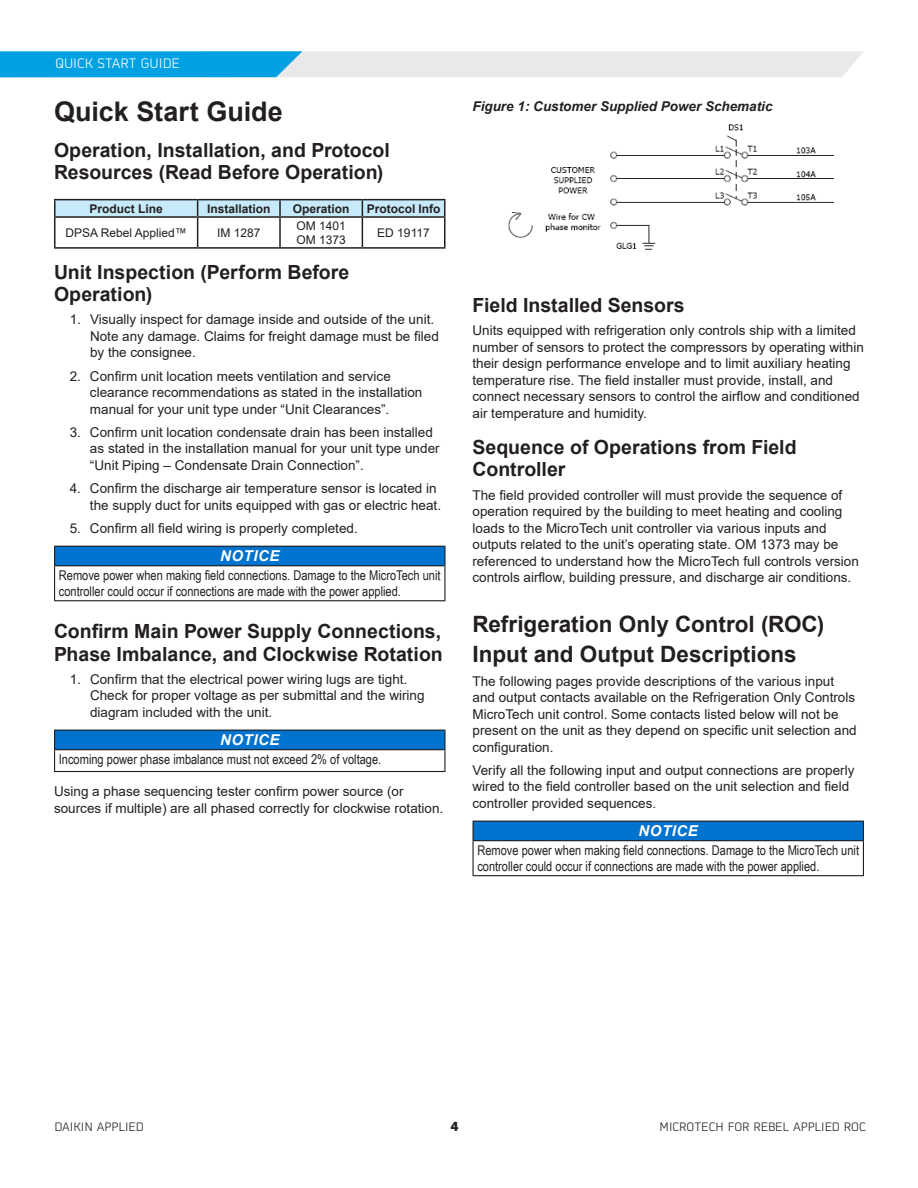
<style>
.page{position:relative;width:918px;height:1188px;background:#fff}
.page>*{position:absolute;margin:0;border:0;box-sizing:border-box;transform-origin:0 0}
.Heading1{font:700 27px "Arial";color:#231f20}
.Heading2{font:700 22.5px/30px "Arial";color:#231f20}
.Heading3{font:700 19.5px/22.5px "Arial";color:#231f20}
.Warning_Danger_-_White_Italics{font:italic 700 15px "Arial";letter-spacing:.035em;color:#fff}
.t1{font:13.5px/16.5px "Arial";color:#231f20}
.Warning_Text{font:13.5px/16.5px "Arial Narrow";color:#231f20}
.t2{font:italic 700 13.5px "Arial";color:#231f20}
.t3{font:300 13.5px "Martian B Thai";color:#fff}
.t4{font:700 13.5px "Martian B Thai";color:#231f20}
.Table_Text_8pt_Center_Bold{font:700 12px "Arial";color:#231f20}
.Table_Text_8pt_Center_Regular{font:12px/13.5px "Arial";color:#231f20}
.t5{font:300 12px "Martian B Thai";color:#231f20}
</style>
<div class="page">
<svg style="left:0;top:51px;width:863px;height:26px;background:#9cd1e7"></svg>
<hr style="left:54px;top:199px;width:144px;height:1px;background:#231f20">
<hr style="left:198px;top:199px;width:82px;height:1px;background:#231f20">
<hr style="left:280px;top:199px;width:82px;height:1px;background:#231f20">
<hr style="left:362px;top:199px;width:83px;height:1px;background:#231f20">
<svg style="left:54px;top:200px;width:392px;height:47px"></svg>
<hr style="left:444px;top:218px;width:2px;height:29px;background:#231f20">
<hr style="left:54px;top:247px;width:144px;height:2px;background:#231f20">
<hr style="left:198px;top:247px;width:82px;height:2px;background:#231f20">
<hr style="left:280px;top:247px;width:82px;height:2px;background:#231f20">
<hr style="left:362px;top:247px;width:83px;height:2px;background:#231f20">
<div style="left:55px;top:546px;width:390px;height:20px;background:#0073ce"></div>
<hr style="left:54px;top:546px;width:392px;height:1px;background:#231f20">
<svg style="left:54px;top:547px;width:1px;height:18px"></svg>
<svg style="left:444px;top:547px;width:2px;height:18px"></svg>
<hr style="left:54px;top:565px;width:392px;height:1px;background:#231f20">
<hr style="left:54px;top:566px;width:1px;height:34px;background:#231f20">
<hr style="left:444px;top:566px;width:2px;height:34px;background:#231f20">
<hr style="left:54px;top:600px;width:392px;height:1px;background:#231f20">
<div style="left:55px;top:730px;width:390px;height:20px;background:#0073ce"></div>
<hr style="left:54px;top:730px;width:392px;height:1px;background:#231f20">
<svg style="left:444px;top:731px;width:2px;height:18px"></svg>
<hr style="left:54px;top:749px;width:392px;height:1px;background:#231f20">
<svg style="left:54px;top:731px;width:1px;height:40px"></svg>
<hr style="left:444px;top:750px;width:2px;height:21px;background:#231f20">
<hr style="left:54px;top:771px;width:392px;height:1px;background:#231f20">
<img style="left:508px;top:124px;width:326px;height:126px">
<div style="left:473px;top:821px;width:390px;height:20px;background:#0073ce"></div>
<hr style="left:472px;top:821px;width:392px;height:1px;background:#231f20">
<svg style="left:472px;top:822px;width:2px;height:18px"></svg>
<svg style="left:863px;top:822px;width:1px;height:18px"></svg>
<hr style="left:472px;top:840px;width:392px;height:1px;background:#231f20">
<hr style="left:472px;top:841px;width:2px;height:34px;background:#231f20">
<hr style="left:863px;top:841px;width:1px;height:34px;background:#231f20">
<hr style="left:472px;top:875px;width:392px;height:1px;background:#231f20">
<p class="t3" style="left:56px;top:53px;width:17px">QUICK</p>
<p class="t3" style="left:98px;top:53px;width:17px">START</p>
<p class="t3" style="left:141px;top:53px;width:17px">GUIDE</p>
<p class="Heading1" style="left:54px;top:92px;width:230px">Quick Start Guide</p>
<p class="Heading3" style="left:54px;top:139px;width:337px">Operation, Installation, and Protocol<br>Resources (Read Before Operation)</p>
<p class="Table_Text_8pt_Center_Bold" style="left:90px;top:200px;width:75px">Product Line</p>
<p class="Table_Text_8pt_Center_Bold" style="left:207px;top:200px;width:65px">Installation</p>
<p class="Table_Text_8pt_Center_Bold" style="left:293px;top:200px;width:58px">Operation</p>
<p class="Table_Text_8pt_Center_Bold" style="left:367px;top:200px;width:75px">Protocol Info</p>
<p class="Table_Text_8pt_Center_Regular" style="left:65px;top:226px;width:123px">DPSA Rebel Applied™</p>
<p class="Table_Text_8pt_Center_Regular" style="left:217px;top:226px;width:45px">IM 1287</p>
<p class="Table_Text_8pt_Center_Regular" style="left:297px;top:219px;width:51px">OM 1401<br>OM 1373</p>
<p class="Table_Text_8pt_Center_Regular" style="left:377px;top:226px;width:54px">ED 19117</p>
<p class="Heading3" style="left:54px;top:261px;width:297px">Unit Inspection (Perform Before<br>Operation)</p>
<p class="t1" style="left:90px;top:311px;width:350px;text-indent:-20px">1. Visually inspect for damage inside and outside of the unit.<br>Note any damage. Claims for freight damage must be filed by the consignee.</p>
<p class="t1" style="left:90px;top:368px;width:334px;text-indent:-20px">2. Confirm unit location meets ventilation and service clearance recommendations as stated in the installation manual for your unit type under “Unit Clearances”.</p>
<p class="t1" style="left:90px;top:424px;width:351px;text-indent:-20px">3. Confirm unit location condensate drain has been installed as stated in the installation manual for your unit type under “Unit Piping – Condensate Drain Connection”.</p>
<p class="t1" style="left:90px;top:480px;width:353px;text-indent:-20px">4. Confirm the discharge air temperature sensor is located in the supply duct for units equipped with gas or electric heat.</p>
<p class="t1" style="left:70px;top:520px;width:290px">5. Confirm all field wiring is properly completed.</p>
<p class="Warning_Danger_-_White_Italics" style="left:220px;top:546px;width:61px">NOTICE</p>
<p class="Warning_Text" style="left:59px;top:566px;width:383px">Remove power when making field connections. Damage to the MicroTech unit controller could occur if connections are made with the power applied.</p>
<p class="Heading3" style="left:54px;top:620px;width:390px">Confirm Main Power Supply Connections,<br>Phase Imbalance, and Clockwise Rotation</p>
<p class="t1" style="left:90px;top:671px;width:336px;text-indent:-20px">1. Confirm that the electrical power wiring lugs are tight.<br>Check for proper voltage as per submittal and the wiring diagram included with the unit.</p>
<p class="Warning_Danger_-_White_Italics" style="left:220px;top:730px;width:61px">NOTICE</p>
<p class="Warning_Text" style="left:59px;top:750px;width:324px">Incoming power phase imbalance must not exceed 2% of voltage.</p>
<p class="t1" style="left:54px;top:783px;width:391px">Using a phase sequencing tester confirm power source (or sources if multiple) are all phased correctly for clockwise rotation.</p>
<p class="t2" style="left:472px;top:97px;width:302px">Figure 1: Customer Supplied Power Schematic</p>
<p class="Heading3" style="left:472px;top:294px;width:214px">Field Installed Sensors</p>
<p class="t1" style="left:472px;top:322px;width:393px">Units equipped with refrigeration only controls ship with a limited number of sensors to protect the compressors by operating within their design performance envelope and to limit auxiliary heating temperature rise. The field installer must provide, install, and connect necessary sensors to control the airflow and conditioned air temperature and humidity.</p>
<p class="Heading3" style="left:472px;top:436px;width:326px">Sequence of Operations from Field<br>Controller</p>
<p class="t1" style="left:472px;top:487px;width:388px">The field provided controller will must provide the sequence of operation required by the building to meet heating and cooling loads to the MicroTech unit controller via various inputs and outputs related to the unit’s operating state. OM 1373 may be referenced to understand how the MicroTech full controls version controls airflow, building pressure, and discharge air conditions.</p>
<p class="Heading2" style="left:472px;top:610px;width:353px">Refrigeration Only Control (ROC)<br>Input and Output Descriptions</p>
<p class="t1" style="left:472px;top:673px;width:386px">The following pages provide descriptions of the various input and output contacts available on the Refrigeration Only Controls MicroTech unit control. Some contacts listed below will not be present on the unit as they depend on specific unit selection and configuration.</p>
<p class="t1" style="left:472px;top:762px;width:383px">Verify all the following input and output connections are properly wired to the field controller based on the unit selection and field controller provided sequences.</p>
<p class="Warning_Danger_-_White_Italics" style="left:639px;top:821px;width:61px">NOTICE</p>
<p class="Warning_Text" style="left:477px;top:841px;width:383px">Remove power when making field connections. Damage to the MicroTech unit controller could occur if connections are made with the power applied.</p>
<p class="t5" style="left:54px;top:1118px;width:91px">DAIKIN APPLIED</p>
<p class="t4" style="left:450px;top:1115px;width:10px">4</p>
<p class="t5" style="left:660px;top:1118px;width:17px">MICRO</p>
<p class="t5" style="left:694px;top:1118px;width:42px">TECH FOR</p>
<p class="t5" style="left:754px;top:1118px;width:16px">REBEL</p>
<p class="t5" style="left:793px;top:1118px;width:15px">APPLIED</p>
<p class="t5" style="left:844px;top:1118px;width:24px">ROC</p>
</div>
